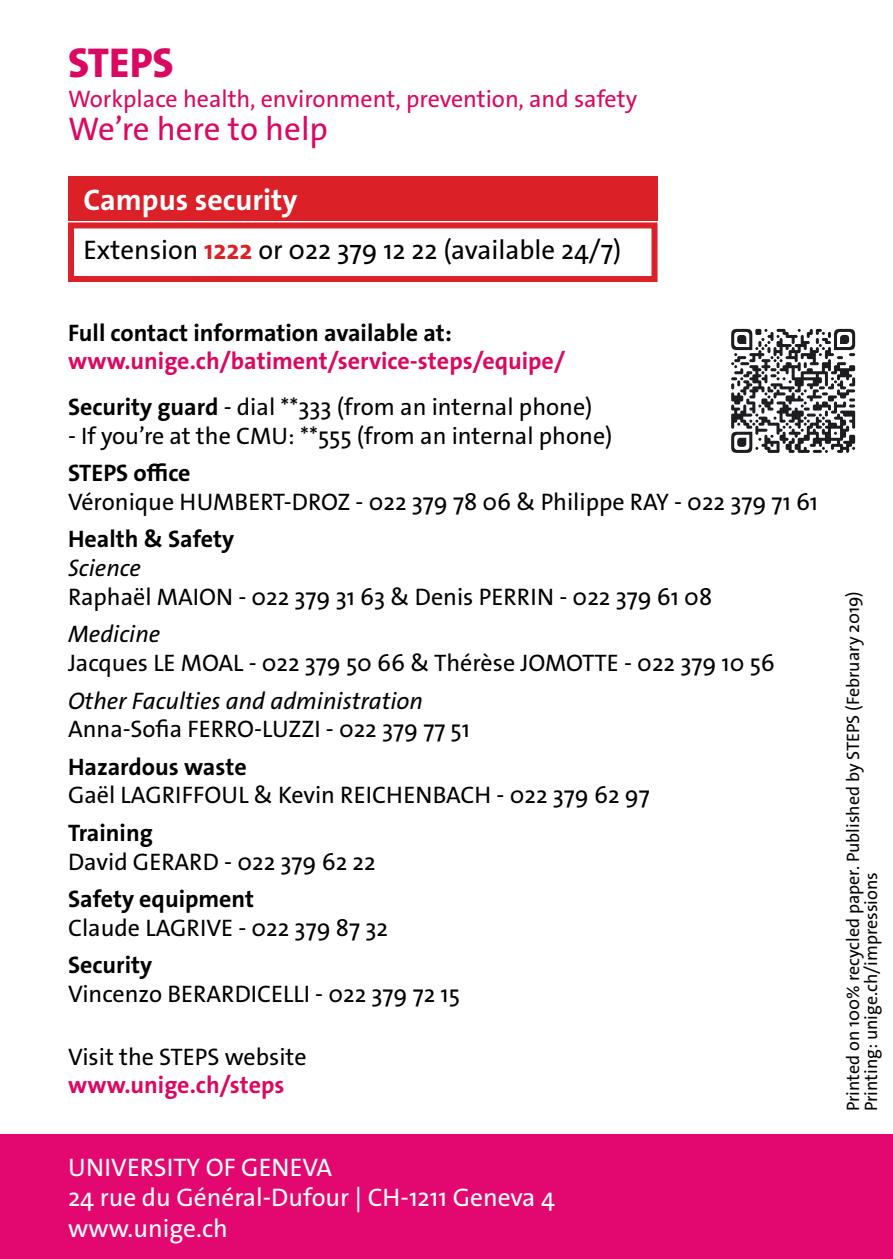
<style>
.page{position:relative;width:893px;height:1259px;background:#fff}
.page>*{position:absolute;margin:0;border:0;box-sizing:border-box;transform-origin:0 0}
.t1{font:800 42px "The Sans Os F";color:#db0862}
.t2{font:33px "The Sans Os F";color:#db0862}
.t3{font:700 30px "The Sans Os F";color:#fff}
.t4{font:27px "The Sans Os F";color:#000}
.t5{font:25.5px/30.6px "The Sans Os F";color:#fff}
.t6{font:24px "The Sans Os F";color:#000}
.t7{font:700 24px/45.9px "The Sans Os F";color:#db0862}
.t8{font:700 24px "The Sans Os F";color:#000}
.t9{font:24px "The Sans Os F";color:#db0862}
.t10{font:italic 24px "The Sans Os F";color:#000}
.t11{font:18px/18px "The Sans Os F";color:#000}
.s1{font-weight:700;color:#dc2028}
.s2{color:#000}
.s3{font-weight:400;color:#000}
</style>
<div class="page">
<div style="left:68px;top:176px;width:589px;height:45px;background:#dc2028"></div>
<div style="left:68px;top:222px;width:589px;height:60px;border:6px solid #dc2028"></div>
<svg style="left:731px;top:329px;width:124px;height:124px"></svg>
<div style="left:0;top:1134px;width:893px;height:125px;background:#e3086f"></div>
<h1 class="t1" style="left:68px;top:36px;width:107px">STEPS</h1>
<p class="t9" style="left:68px;top:83px;width:571px">Workplace health, environment, prevention, and safety</p>
<h2 class="t2" style="left:68px;top:108px;width:261px">We’re here to help</h2>
<p class="t3" style="left:84px;top:181px;width:216px">Campus security</p>
<p class="t4" style="left:84px;top:233px;width:539px">Extension <span class="s1">1222</span> or 022 379 12 22 (available 24/7)</p>
<p class="t8" style="left:68px;top:317px;width:385px">Full contact information available at:</p>
<p class="t7" style="left:68px;top:338px;width:526px">www.unige.ch/batiment/service-steps/equipe/<br><span class="s2">Security guard</span> <span class="s3">- dial **333 (from an internal phone)</span></p>
<p class="t6" style="left:68px;top:420px;width:546px">- If you’re at the CMU: **555 (from an internal phone)</p>
<p class="t8" style="left:68px;top:458px;width:124px">STEPS office</p>
<p class="t6" style="left:68px;top:486px;width:751px">Véronique HUMBERT-DROZ - 022 379 78 06 &amp; Philippe RAY - 022 379 71 61</p>
<p class="t8" style="left:68px;top:524px;width:168px">Health &amp; Safety</p>
<p class="t10" style="left:68px;top:553px;width:74px">Science</p>
<p class="t6" style="left:68px;top:581px;width:646px">Raphaël MAION - 022 379 31 63 &amp; Denis PERRIN - 022 379 61 08</p>
<p class="t10" style="left:68px;top:619px;width:94px">Medicine</p>
<p class="t6" style="left:68px;top:647px;width:708px">Jacques LE MOAL - 022 379 50 66 &amp; Thérèse JOMOTTE - 022 379 10 56</p>
<p class="t10" style="left:68px;top:685px;width:356px">Other Faculties and administration</p>
<p class="t6" style="left:68px;top:714px;width:403px">Anna-Sofia FERRO-LUZZI - 022 379 77 51</p>
<p class="t8" style="left:68px;top:751px;width:180px">Hazardous waste</p>
<p class="t6" style="left:68px;top:780px;width:583px">Gaël LAGRIFFOUL &amp; Kevin REICHENBACH - 022 379 62 97</p>
<p class="t8" style="left:68px;top:817px;width:86px">Training</p>
<p class="t6" style="left:68px;top:846px;width:309px">David GERARD - 022 379 62 22</p>
<p class="t8" style="left:68px;top:883px;width:188px">Safety equipment</p>
<p class="t6" style="left:68px;top:912px;width:321px">Claude LAGRIVE - 022 379 87 32</p>
<p class="t8" style="left:68px;top:949px;width:86px">Security</p>
<p class="t6" style="left:68px;top:978px;width:393px">Vincenzo BERARDICELLI - 022 379 72 15</p>
<p class="t6" style="left:68px;top:1041px;width:240px">Visit the STEPS website</p>
<p class="t7" style="left:68px;top:1062px;width:218px">www.unige.ch/steps</p>
<p class="t5" style="left:68px;top:1151px;width:488px">UNIVERSITY OF GENEVA<br>24 rue du Général-Dufour | CH-1211 Geneva 4 www.unige.ch</p>
<p class="t11" style="left:844px;top:1111px;width:522px;rotate:-90deg">Printed on 100% recycled paper. Published by STEPS (February 2019)<br>Printing: unige.ch/impressions</p>
</div>
